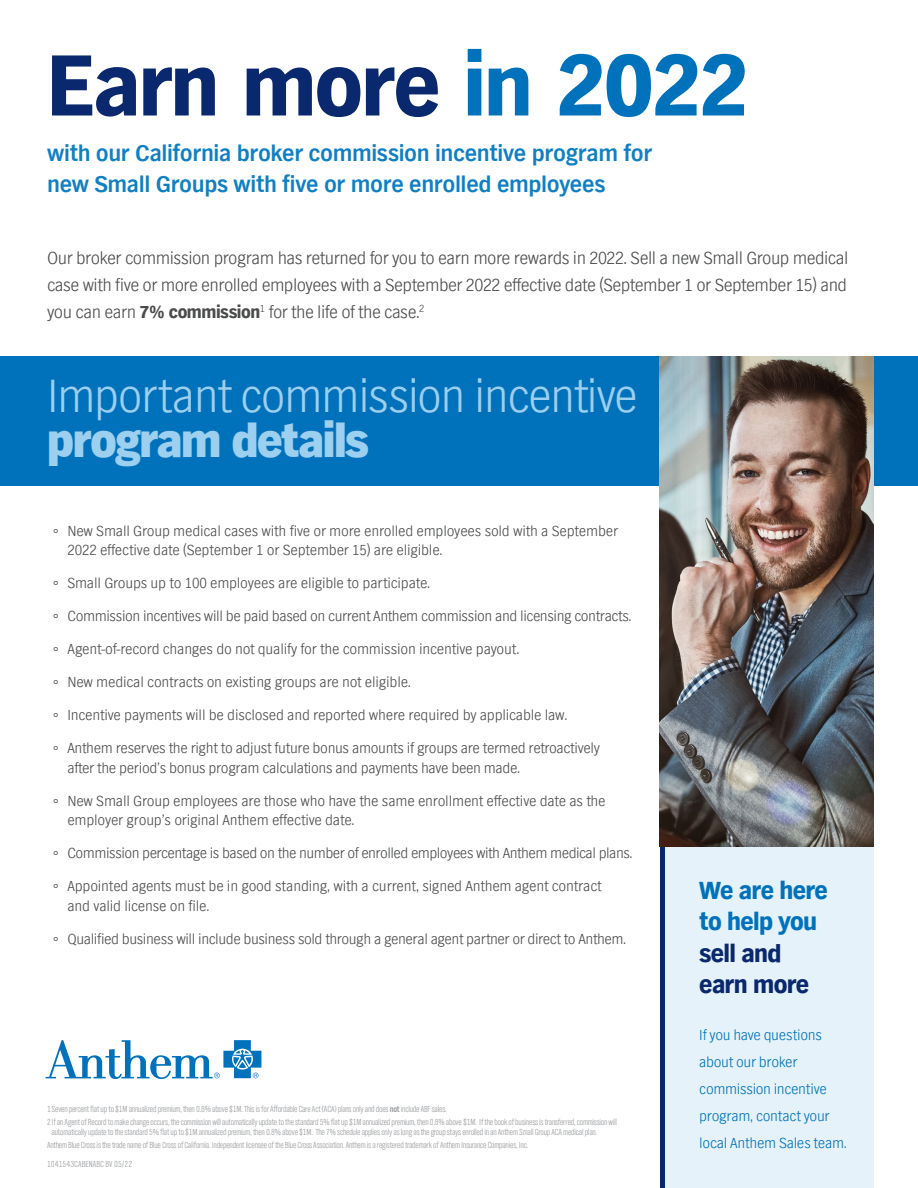
<style>
.page{position:relative;width:918px;height:1188px;background:#fff}
.page>*{position:absolute;margin:0;border:0;box-sizing:border-box;transform-origin:0 0}
.t1{font:900 90px "TV Nord EF";letter-spacing:-.025em;color:#09286d}
.t2{font:300 48px "TV Nord EF";letter-spacing:-.03em;color:#9dcfef}
.t3{font:800 48px "TV Nord EF";letter-spacing:-.03em;color:#9dcfef}
.t4{font:900 25.5px/31.5px "TV Nord EF";letter-spacing:-.03em;color:#0072bc}
.t5{font:900 25.5px/31.5px "TV Nord EF";letter-spacing:-.03em;color:#09286d}
.t6{font:700 24px/31.5px "TV Nord EF";letter-spacing:-.015em;color:#107fc3}
.t7{font:300 18px/27px "TV Nord EF";letter-spacing:-.025em;color:#4b4c4d;text-align:justify}
.t8{font:300 15px/19.5px "TV Nord EF";letter-spacing:-.015em;color:#4b4c4d}
.t9{font:300 15px/27px "TV Nord EF";letter-spacing:-.02em;color:#0072bc}
.t10{font:9px/13.2px "TV Nord EF Light Con";letter-spacing:-.025em;color:#9d9fa2}
.t11{font:9px "TV Nord EF Light Con";color:#9d9fa2}
.s1{color:#0072bc}
.s2{font-weight:900}
.s3{font-weight:400}
.s4{font-family:"TV Nord EF Bold Con"}
</style>
<div class="page">
<div style="left:0;top:356px;width:918px;height:130px;background:#0072bc"></div>
<svg style="left:46px;top:1040px;width:215px;height:39px"></svg>
<div style="left:660px;top:847px;width:214px;height:341px;background:#e5f2fa"></div>
<hr style="left:660px;top:844px;width:4px;height:344px;background:#09286d">
<img style="left:660px;top:356px;width:214px;height:491px">
<h1 class="t1" style="left:47px;top:33px;width:703px">Earn more <span class="s1">in 2022</span></h1>
<h3 class="t6" style="left:47px;top:137px;width:607px">with our California broker commission incentive program for new Small Groups with five or more enrolled employees</h3>
<p class="t7" style="left:47px;top:244px;width:803px">Our broker commission program has returned for you to earn more rewards in 2022. Sell a new Small Group medical case with five or more enrolled employees with a September 2022 effective date (September 1 or September 15) and you can earn <span class="s2">7% commission</span><sup>1</sup> for the life of the case.<sup>2</sup></p>
<h2 class="t2" style="left:47px;top:370px;width:592px">Important commission incentive</h2>
<h2 class="t3" style="left:47px;top:413px;width:324px">program details</h2>
<p class="t8" style="left:67px;top:521px;width:552px;text-indent:-14px"><span class="s3">◦</span> New Small Group medical cases with five or more enrolled employees sold with a September<br>2022 effective date (September 1 or September 15) are eligible.</p>
<p class="t8" style="left:54px;top:574px;width:378px"><span class="s3">◦</span> Small Groups up to 100 employees are eligible to participate.</p>
<p class="t8" style="left:54px;top:607px;width:579px"><span class="s3">◦</span> Commission incentives will be paid based on current Anthem commission and licensing contracts.</p>
<p class="t8" style="left:54px;top:640px;width:467px"><span class="s3">◦</span> Agent-of-record changes do not qualify for the commission incentive payout.</p>
<p class="t8" style="left:54px;top:673px;width:359px"><span class="s3">◦</span> New medical contracts on existing groups are not eligible.</p>
<p class="t8" style="left:54px;top:706px;width:515px"><span class="s3">◦</span> Incentive payments will be disclosed and reported where required by applicable law.</p>
<p class="t8" style="left:67px;top:739px;width:534px;text-indent:-14px"><span class="s3">◦</span> Anthem reserves the right to adjust future bonus amounts if groups are termed retroactively after the period’s bonus program calculations and payments have been made.</p>
<p class="t8" style="left:67px;top:791px;width:540px;text-indent:-14px"><span class="s3">◦</span> New Small Group employees are those who have the same enrollment effective date as the employer group’s original Anthem effective date.</p>
<p class="t8" style="left:54px;top:844px;width:580px"><span class="s3">◦</span> Commission percentage is based on the number of enrolled employees with Anthem medical plans.</p>
<p class="t8" style="left:67px;top:877px;width:536px;text-indent:-14px"><span class="s3">◦</span> Appointed agents must be in good standing, with a current, signed Anthem agent contract and valid license on file.</p>
<p class="t8" style="left:54px;top:929px;width:574px"><span class="s3">◦</span> Qualified business will include business sold through a general agent partner or direct to Anthem.</p>
<p class="t10" style="left:47px;top:1102px;width:572px">1 Sevenpercent flatupto $1Mannualizedpremium,then 0.8%above $1M.ThisisforAffordable CareAct(ACA)plansonlyanddoes <span class="s4">not</span>includeABFsales.<br>2 IfanAgentof Recordtomakechangeoccurs,thecommission willautomaticallyupdatetothestandard 5%flatup $1Mannualizedpremium,then 0.8%above $1M. Ifthebookofbusinessistransferred,commission will</p>
<p class="t10" style="left:47px;top:1126px;width:552px;text-indent:4px">automaticallyupdatetothestandard 5%flatupto $1Mannualizedpremium,then 0.8%above $1M. The 7%scheduleappliesonlyaslongasthegroupstaysenrolledinanAnthemSmall GroupACAmedicalplan.<br>AnthemBlue Crossisthetradenameof Blue Crossof California. Independentlicenseeofthe Blue CrossAssociation.AnthemisaregisteredtrademarkofAnthemInsurance Companies, Inc.</p>
<p class="t11" style="left:47px;top:1159px;width:87px">1041543CABENABC BV 05/22</p>
<h3 class="t4" style="left:699px;top:875px;width:130px">We are here to help you</h3>
<h3 class="t5" style="left:699px;top:938px;width:111px">sell and earn more</h3>
<p class="t9" style="left:699px;top:1022px;width:149px">If you have questions about our broker commission incentive program, contact your local Anthem Sales team.</p>
</div>
